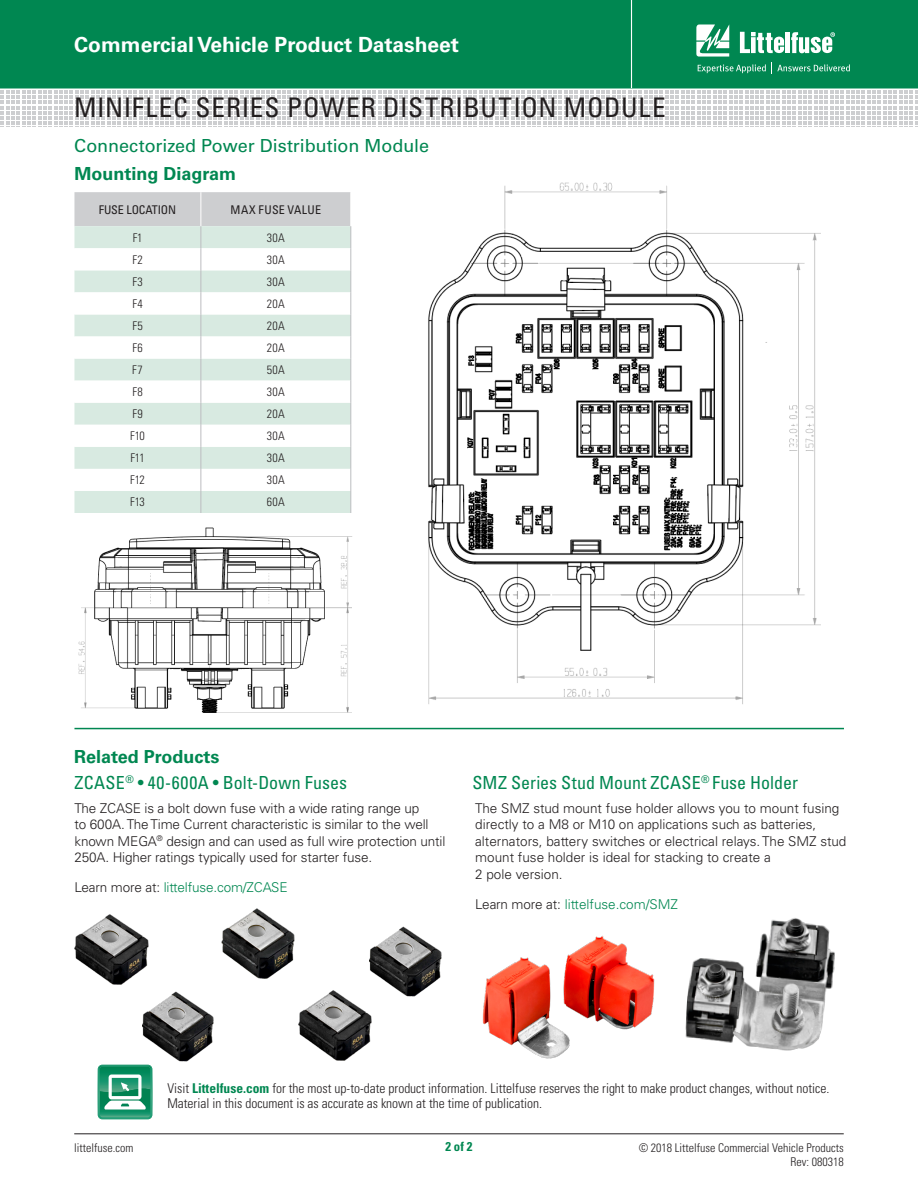
<style>
.page{position:relative;width:918px;height:1188px;background:#fff}
.page>*{position:absolute;margin:0;border:0;box-sizing:border-box;transform-origin:0 0}
.Head_Large{font:condensed 27px "Univers LT Std";letter-spacing:.03em;color:#231f20}
.t1{font:700 21px "Univers LT Std";color:#fff}
.Series_Header{font:condensed 18px "Univers LT Std";letter-spacing:.005em;color:#008751}
.Head{font:18px "Univers LT Std";letter-spacing:-.005em;color:#008751}
.Green_Subheads{font:700 18px "Univers LT Std";color:#008751}
.Series_Body_Copy{font:300 13.5px/16.5px "Univers LT Std";letter-spacing:-.01em;color:#231f20}
.t2{font:300 condensed 13.5px/15px "Univers LT Std";color:#231f20}
.Series_Body_Copy-2{font:300 13.5px "Univers LT Std";letter-spacing:-.01em;color:#008751}
.t3{font:700 condensed 12.75px "Univers LT Std";color:#008751}
.Chart_Body{font:300 condensed 12px/13.5px "Univers LT Std";color:#231f20;text-align:right}
.Chart_Body-2{font:condensed 12px "Univers LT Std";letter-spacing:-.01em;color:#231f20}
.Chart_Body-3{font:condensed 12px "Univers LT Std";letter-spacing:.035em;color:#231f20}
.s1{color:#231f20}
.s2{font-weight:700;color:#008751}
</style>
<div class="page">
<div style="left:0;top:0;width:918px;height:88px;background:#008751"></div>
<hr style="left:631px;top:0;width:1px;height:88px;background:#fff">
<hr style="left:74px;top:1134px;width:770px;height:1px;background:#231f20">
<svg style="left:1px;top:91px;width:917px;height:36px"></svg>
<svg style="left:696px;top:24px;width:33px;height:33px"></svg>
<hr style="left:786px;top:32px;width:4px;height:21px;background:#fff">
<svg style="left:791px;top:32px;width:44px;height:21px"></svg>
<svg style="left:740px;top:32px;width:44px;height:21px"></svg>
<svg style="left:698px;top:64px;width:68px;height:9px"></svg>
<svg style="left:772px;top:63px;width:78px;height:11px"></svg>
<hr style="left:74px;top:728px;width:770px;height:1px;background:#008751">
<svg style="left:98px;top:1065px;width:54px;height:54px"></svg>
<img style="left:685px;top:918px;width:150px;height:133px">
<img style="left:482px;top:935px;width:173px;height:124px">
<img style="left:369px;top:926px;width:73px;height:71px">
<img style="left:222px;top:908px;width:73px;height:71px">
<img style="left:74px;top:914px;width:75px;height:71px">
<img style="left:142px;top:991px;width:72px;height:71px">
<img style="left:298px;top:989px;width:76px;height:72px">
<svg style="left:74px;top:192px;width:278px;height:321px"></svg>
<img style="left:428px;top:182px;width:393px;height:522px">
<img style="left:78px;top:527px;width:274px;height:186px">
<h2 class="t1" style="left:74px;top:32px;width:386px">Commercial Vehicle Product Datasheet</h2>
<p class="Head_Large" style="left:74px;top:91px;width:593px">MINIFLEC SERIES POWER DISTRIBUTION MODULE</p>
<p class="Head" style="left:74px;top:135px;width:356px">Connectorized Power Distribution Module</p>
<p class="Green_Subheads" style="left:74px;top:163px;width:163px">Mounting Diagram</p>
<p class="Chart_Body-2" style="left:99px;top:202px;width:79px">FUSE LOCATION</p>
<p class="Chart_Body-3" style="left:231px;top:202px;width:92px">MAX FUSE VALUE</p>
<p class="Chart_Body" style="left:133px;top:231px;width:11px">F1</p>
<p class="Chart_Body" style="left:267px;top:231px;width:19px">30A</p>
<p class="Chart_Body" style="left:132px;top:253px;width:12px">F2</p>
<p class="Chart_Body" style="left:267px;top:253px;width:19px">30A</p>
<p class="Chart_Body" style="left:132px;top:275px;width:12px">F3</p>
<p class="Chart_Body" style="left:267px;top:275px;width:19px">30A</p>
<p class="Chart_Body" style="left:132px;top:297px;width:12px">F4</p>
<p class="Chart_Body" style="left:267px;top:297px;width:19px">20A</p>
<p class="Chart_Body" style="left:132px;top:319px;width:12px">F5</p>
<p class="Chart_Body" style="left:267px;top:319px;width:19px">20A</p>
<p class="Chart_Body" style="left:132px;top:341px;width:12px">F6</p>
<p class="Chart_Body" style="left:267px;top:341px;width:19px">20A</p>
<p class="Chart_Body" style="left:132px;top:363px;width:12px">F7</p>
<p class="Chart_Body" style="left:267px;top:363px;width:19px">50A</p>
<p class="Chart_Body" style="left:132px;top:385px;width:12px">F8</p>
<p class="Chart_Body" style="left:267px;top:385px;width:19px">30A</p>
<p class="Chart_Body" style="left:132px;top:407px;width:12px">F9</p>
<p class="Chart_Body" style="left:267px;top:407px;width:19px">20A</p>
<p class="Chart_Body" style="left:130px;top:429px;width:16px">F10</p>
<p class="Chart_Body" style="left:267px;top:429px;width:19px">30A</p>
<p class="Chart_Body" style="left:130px;top:451px;width:16px">F11</p>
<p class="Chart_Body" style="left:267px;top:451px;width:19px">30A</p>
<p class="Chart_Body" style="left:130px;top:473px;width:16px">F12</p>
<p class="Chart_Body" style="left:267px;top:473px;width:19px">30A</p>
<p class="Chart_Body" style="left:130px;top:495px;width:16px">F13</p>
<p class="Chart_Body" style="left:267px;top:495px;width:19px">60A</p>
<p class="Green_Subheads" style="left:74px;top:746px;width:147px">Related Products</p>
<p class="Series_Header" style="left:74px;top:771px;width:274px">ZCASE<sup>®</sup> • 40-600A • Bolt-Down Fuses</p>
<p class="Series_Body_Copy" style="left:74px;top:800px;width:373px">The ZCASE is a bolt down fuse with a wide rating range up<br>to 600A. The Time Current characteristic is similar to the well known MEGA<sup>®</sup> design and can used as full wire protection until 250A. Higher ratings typically used for starter fuse.</p>
<p class="Series_Body_Copy-2" style="left:74px;top:879px;width:215px"><span class="s1">Learn more at:</span> littelfuse.com/ZCASE</p>
<p class="Series_Header" style="left:472px;top:771px;width:327px">SMZ Series Stud Mount ZCASE<sup>®</sup> Fuse Holder</p>
<p class="Series_Body_Copy" style="left:475px;top:800px;width:373px">The SMZ stud mount fuse holder allows you to mount fusing directly to a M8 or M10 on applications such as batteries, alternators, battery switches or electrical relays. The SMZ stud mount fuse holder is ideal for stacking to create a</p>
<p class="Series_Body_Copy" style="left:475px;top:866px;width:89px">2 pole version.</p>
<p class="Series_Body_Copy-2" style="left:475px;top:896px;width:204px"><span class="s1">Learn more at:</span> littelfuse.com/SMZ</p>
<p class="t2" style="left:167px;top:1081px;width:663px">Visit <span class="s2">Littelfuse.com</span> for the most up-to-date product information. Littelfuse reserves the right to make product changes, without notice.<br>Material in this document is as accurate as known at the time of publication.</p>
<p class="Chart_Body" style="left:74px;top:1141px;width:61px">littelfuse.com</p>
<p class="t3" style="left:445px;top:1139px;width:29px">2 of 2</p>
<p class="Chart_Body" style="left:639px;top:1141px;width:207px">© 2018 Littelfuse Commercial Vehicle Products<br>Rev: 080318</p>
</div>
